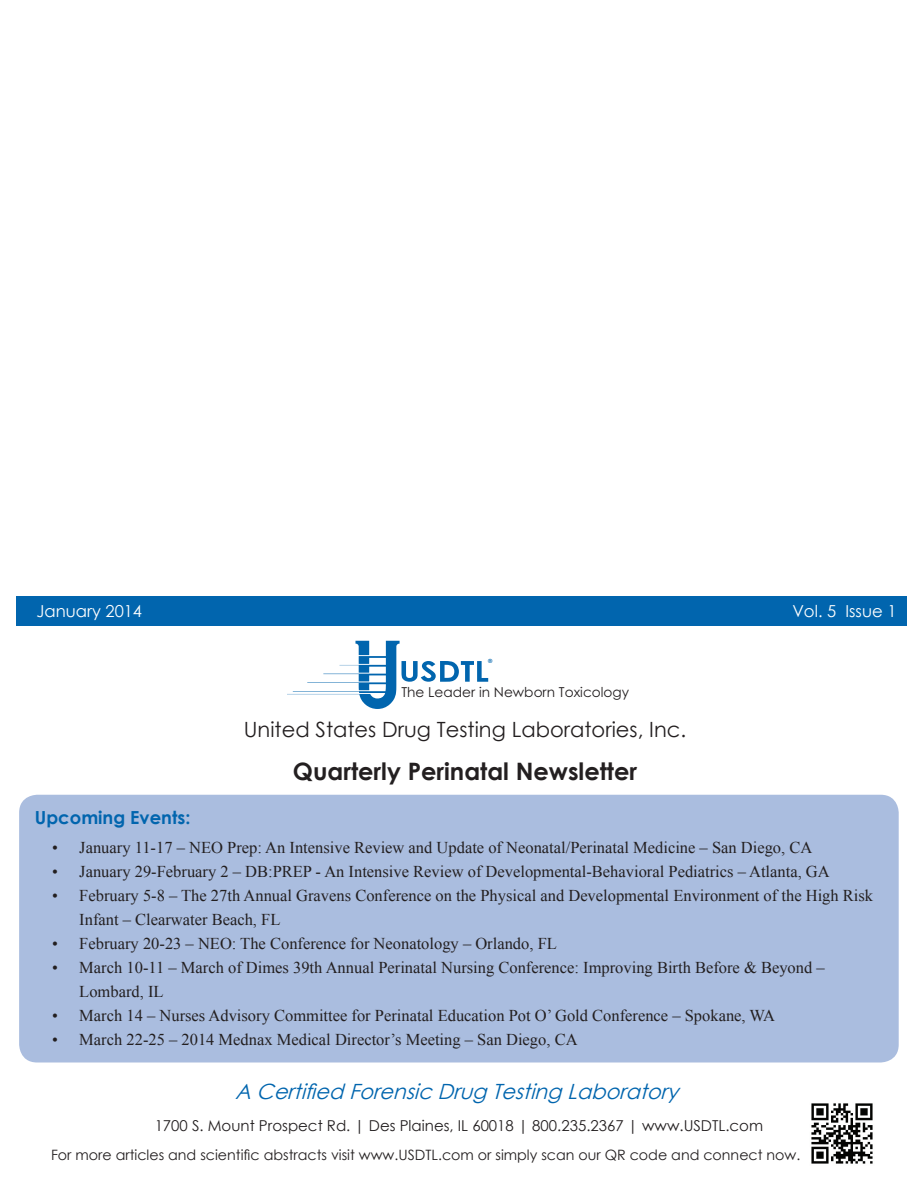
<style>
.page{position:relative;width:918px;height:1188px;background:#fff}
.page>*{position:absolute;margin:0;border:0;box-sizing:border-box;transform-origin:0 0}
.Body_Text{font:700 24px "Century Gothic";color:#231f20}
.Body_Text-2{font:21px "Century Gothic";color:#231f20}
.Body_first{font:italic 21px "Century Gothic";color:#0165ae}
.Header_Two{font:700 18px "Century Gothic";color:#0165ae}
.t1{font:16.5px/24px "Times New Roman";color:#231f20}
.Body_Text-3{font:16.5px "Century Gothic";color:#fff}
.t2{font:15px "Century Gothic";color:#231f20}
.Body_Text-4{font:14.25px "Century Gothic";color:#231f20}
.t3{font:13.65px "Century Gothic";color:#231f20}
.t4{font:700 5.7px "Century Gothic";color:#0165ae}
</style>
<div class="page">
<div style="left:16px;top:596px;width:891px;height:30px;background:#0165ae"></div>
<div style="left:19px;top:795px;width:880px;height:268px;background:#aabddf;border-radius:18px"></div>
<svg style="left:287px;top:641px;width:201px;height:68px"></svg>
<img style="left:811px;top:1103px;width:62px;height:61px">
<p class="Body_Text-3" style="left:37px;top:599px;width:107px">January 2014</p>
<p class="Body_Text-3" style="left:792px;top:599px;width:106px">Vol. 5 Issue 1</p>
<p class="t4" style="left:488px;top:657px;width:6px">®</p>
<p class="t3" style="left:401px;top:682px;width:229px">The Leader in Newborn Toxicology</p>
<p class="Header_Two" style="left:35px;top:804px;width:157px">Upcoming Events:</p>
<p class="Body_Text-2" style="left:244px;top:715px;width:444px">United States Drug Testing Laboratories, Inc.</p>
<p class="Body_Text" style="left:293px;top:753px;width:346px">Quarterly Perinatal Newsletter</p>
<p class="t1" style="left:52px;top:835px;width:762px">• January 11-17 – NEO Prep: An Intensive Review and Update of Neonatal/Perinatal Medicine – San Diego, CA</p>
<p class="t1" style="left:52px;top:859px;width:779px">• January 29-February 2 – DB:PREP - An Intensive Review of Developmental-Behavioral Pediatrics – Atlanta, GA</p>
<p class="t1" style="left:79px;top:883px;width:795px;text-indent:-27px">• February 5-8 – The 27th Annual Gravens Conference on the Physical and Developmental Environment of the High Risk<br>Infant – Clearwater Beach, FL</p>
<p class="t1" style="left:52px;top:931px;width:506px">• February 20-23 – NEO: The Conference for Neonatology – Orlando, FL</p>
<p class="t1" style="left:79px;top:955px;width:747px;text-indent:-27px">• March 10-11 – March of Dimes 39th Annual Perinatal Nursing Conference: Improving Birth Before &amp; Beyond –<br>Lombard, IL</p>
<p class="t1" style="left:52px;top:1003px;width:724px">• March 14 – Nurses Advisory Committee for Perinatal Education Pot O’ Gold Conference – Spokane, WA</p>
<p class="t1" style="left:52px;top:1027px;width:527px">• March 22-25 – 2014 Mednax Medical Director’s Meeting – San Diego, CA</p>
<p class="Body_first" style="left:235px;top:1077px;width:452px">A Certified ForensicDrugTestingLaboratory</p>
<p class="t2" style="left:155px;top:1115px;width:610px">1700 S. Mount Prospect Rd. | Des Plaines, IL 60018 | 800.235.2367 | www.USDTL.com</p>
<p class="Body_Text-4" style="left:51px;top:1145px;width:751px">For more articles and scientific abstracts visit www.USDTL.com or simply scan our QR code and connect now.</p>
</div>
